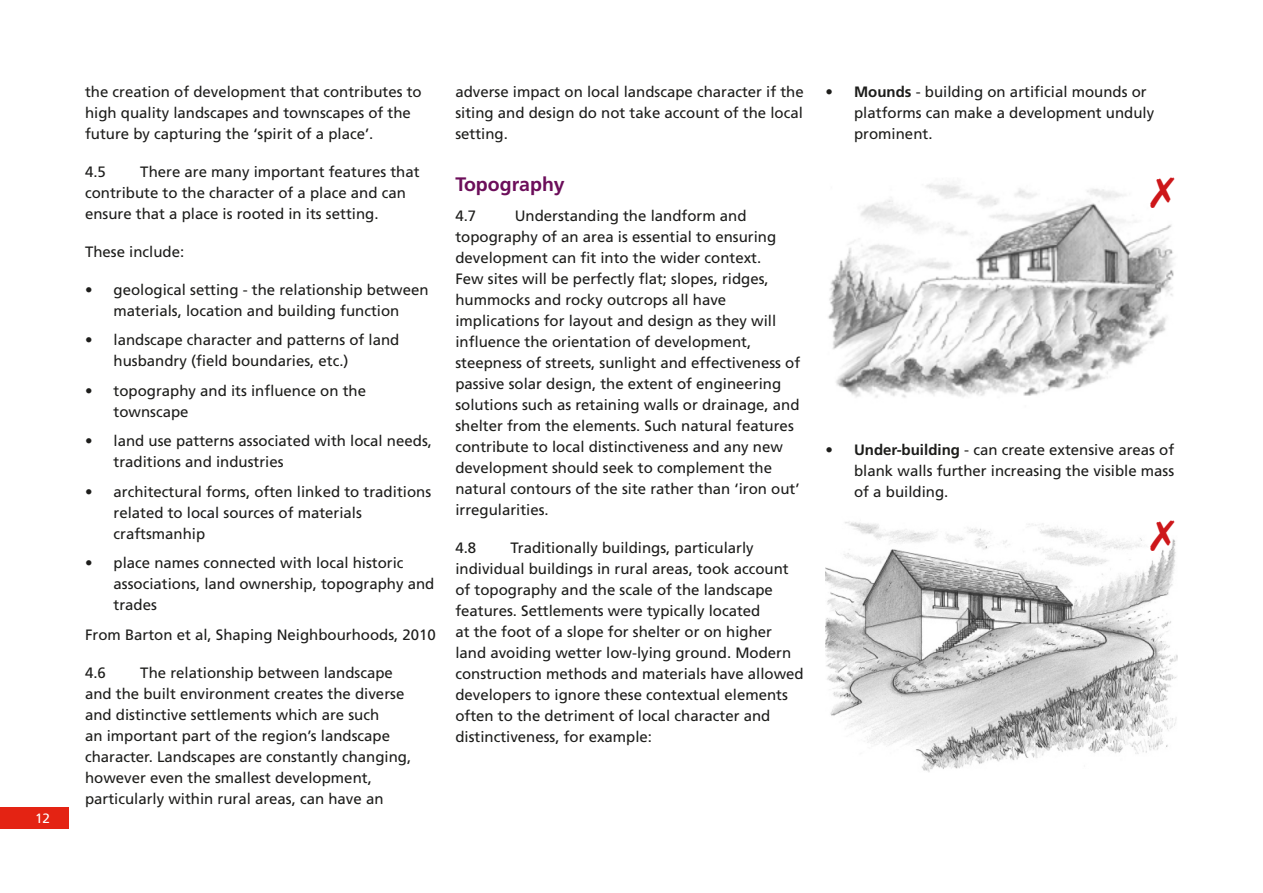
<style>
.page{position:relative;width:1263px;height:893px;background:#fff}
.page>*{position:absolute;margin:0;border:0;box-sizing:border-box;transform-origin:0 0}
.Subhead_1{font:700 19.5px "Frutiger";color:#6c0e5a}
.body_text{font:15px/21px "Frutiger";color:#1d1d1b}
.Bullets{font:15px/21px "Frutiger";color:#1d1d1b}
.t1{font:13.5px "Frutiger";color:#fff}
.s1{font-weight:700}
</style>
<div class="page">
<img style="left:828px;top:184px;width:346px;height:214px">
<img style="left:826px;top:521px;width:352px;height:251px">
<div style="left:0;top:807px;width:69px;height:22px;background:#e42313"></div>
<svg style="left:1150px;top:184px;width:24px;height:24px"></svg>
<svg style="left:1150px;top:521px;width:24px;height:30px"></svg>
<p class="t1" style="left:35px;top:810px;width:17px">12</p>
<p class="body_text" style="left:85px;top:81px;width:338px">the creation of development that contributes to high quality landscapes and townscapes of the future by capturing the ‘spirit of a place’.</p>
<p class="body_text" style="left:85px;top:161px;width:22px">4.5</p>
<p class="body_text" style="left:85px;top:161px;width:336px;text-indent:55px">There are many important features that contribute to the character of a place and can ensure that a place is rooted in its setting.</p>
<p class="body_text" style="left:85px;top:241px;width:101px">These include:</p>
<p class="Bullets" style="left:85px;top:279px;width:345px;text-align:center">• geological setting - the relationship between materials, location and building function</p>
<p class="Bullets" style="left:114px;top:329px;width:287px;text-indent:-28px">• landscape character and patterns of land husbandry (field boundaries, etc.)</p>
<p class="Bullets" style="left:114px;top:380px;width:254px;text-indent:-28px">• topography and its influence on the townscape</p>
<p class="Bullets" style="left:114px;top:430px;width:320px;text-indent:-28px">• land use patterns associated with local needs, traditions and industries</p>
<p class="Bullets" style="left:114px;top:481px;width:319px;text-indent:-28px">• architectural forms, often linked to traditions related to local sources of materials craftsmanhip</p>
<p class="Bullets" style="left:114px;top:552px;width:322px;text-indent:-28px">• place names connected with local historic associations, land ownership, topography and trades</p>
<p class="body_text" style="left:85px;top:624px;width:352px">From Barton et al, Shaping Neighbourhoods, 2010</p>
<p class="body_text" style="left:85px;top:662px;width:22px">4.6</p>
<p class="body_text" style="left:85px;top:662px;width:328px;text-indent:55px">The relationship between landscape and the built environment creates the diverse and distinctive settlements which are such<br>an important part of the region’s landscape character. Landscapes are constantly changing, however even the smallest development, particularly within rural areas, can have an</p>
<p class="body_text" style="left:455px;top:81px;width:350px;text-align:justify">adverse impact on local landscape character if the siting and design do not take account of the local setting.</p>
<p class="Subhead_1" style="left:455px;top:173px;width:111px">Topography</p>
<p class="body_text" style="left:455px;top:205px;width:22px">4.7</p>
<p class="body_text" style="left:455px;top:205px;width:346px;text-indent:59px">Understanding the landform and topography of an area is essential to ensuring development can fit into the wider context.<br>Few sites will be perfectly flat; slopes, ridges, hummocks and rocky outcrops all have implications for layout and design as they will influence the orientation of development, steepness of streets, sunlight and effectiveness of passive solar design, the extent of engineering solutions such as retaining walls or drainage, and shelter from the elements. Such natural features contribute to local distinctiveness and any new development should seek to complement the natural contours of the site rather than ‘iron out’ irregularities.</p>
<p class="body_text" style="left:455px;top:537px;width:22px">4.8</p>
<p class="body_text" style="left:455px;top:537px;width:350px;text-indent:55px">Traditionally buildings, particularly individual buildings in rural areas, took account of topography and the scale of the landscape features. Settlements were typically located<br>at the foot of a slope for shelter or on higher land avoiding wetter low-lying ground. Modern construction methods and materials have allowed developers to ignore these contextual elements often to the detriment of local character and distinctiveness, for example:</p>
<p class="Bullets" style="left:854px;top:81px;width:302px;text-indent:-28px">• <span class="s1">Mounds</span> - building on artificial mounds or platforms can make a development unduly prominent.</p>
<p class="Bullets" style="left:854px;top:439px;width:322px;text-align:justify;text-indent:-28px">• <span class="s1">Under-building</span> - can create extensive areas of blank walls further increasing the visible mass of a building.</p>
</div>
